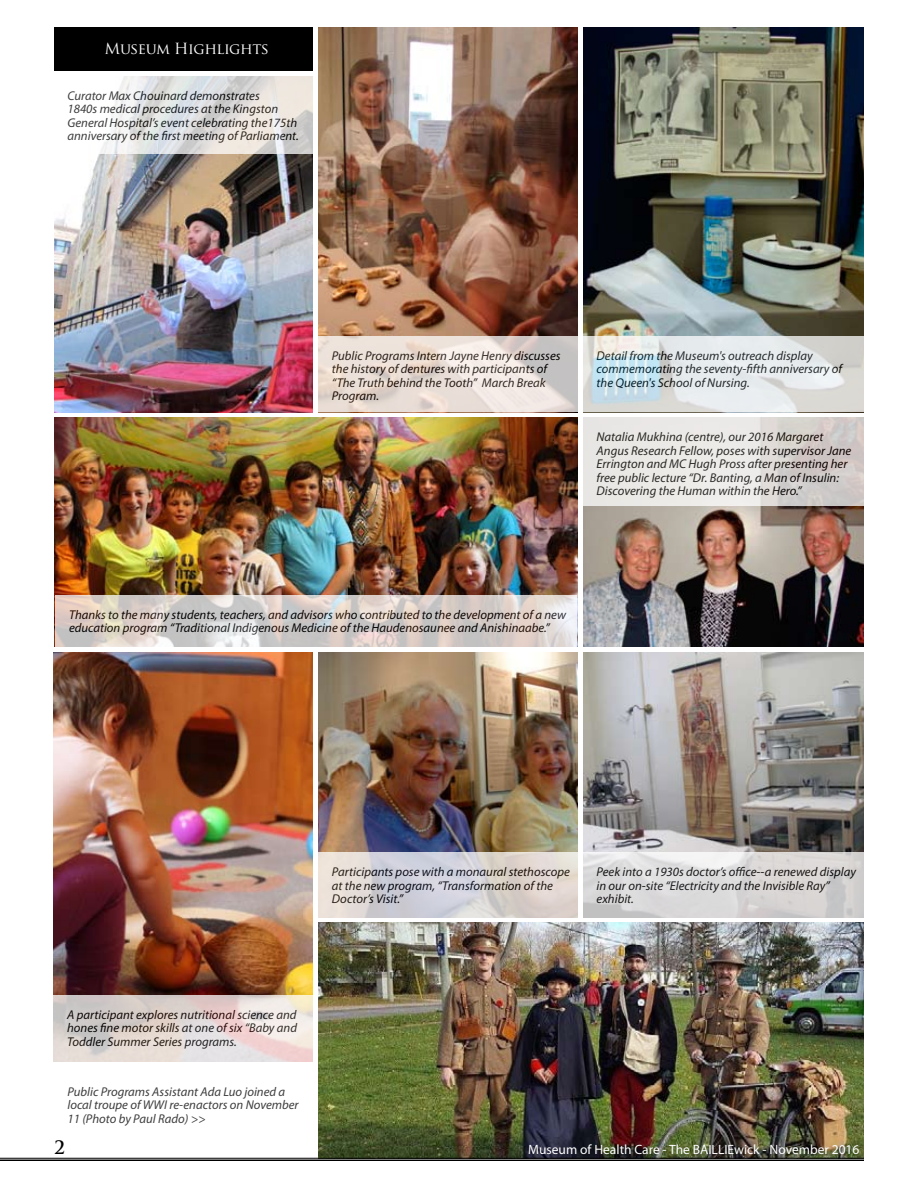
<style>
.page{position:relative;width:918px;height:1188px;background:#fff}
.page>*{position:absolute;margin:0;border:0;box-sizing:border-box;transform-origin:0 0}
.t1{font:700 18px "Trajan Pro";color:#000}
.t2{font:15px "Trajan Pro";letter-spacing:-.025em;color:#fff}
.t3{font:13.5px "Myriad Pro";color:#fff}
.t4{font:italic 12.75px/13.5px "Myriad Pro";color:#000}
</style>
<div class="page">
<img style="left:318px;top:923px;width:546px;height:235px">
<img style="left:318px;top:652px;width:260px;height:201px">
<hr style="left:0;top:1158px;width:864px;height:1px;background:#000">
<hr style="left:0;top:1160px;width:864px;height:1px;background:#000">
<div style="left:54px;top:27px;width:259px;height:43px;background:#000"></div>
<img style="left:54px;top:652px;width:259px;height:343px">
<img style="left:583px;top:652px;width:281px;height:201px">
<img style="left:583px;top:27px;width:281px;height:309px">
<img style="left:318px;top:27px;width:260px;height:309px">
<img style="left:54px;top:153px;width:259px;height:259px">
<svg style="left:583px;top:853px;width:281px;height:65px;background:#d9d7d8"></svg>
<svg style="left:318px;top:336px;width:260px;height:76px;background:#e6dcd6"></svg>
<svg style="left:583px;top:336px;width:281px;height:76px;background:#dee3e4"></svg>
<svg style="left:100px;top:76px;width:213px;height:77px"></svg>
<svg style="left:54px;top:995px;width:259px;height:67px;background:#e2d7d3"></svg>
<img style="left:54px;top:418px;width:524px;height:229px">
<svg style="left:56px;top:595px;width:522px;height:52px;background:#d7cfcb"></svg>
<svg style="left:318px;top:853px;width:260px;height:65px;background:#d9d4d5"></svg>
<img style="left:583px;top:506px;width:281px;height:141px">
<svg style="left:583px;top:418px;width:281px;height:88px;background:#e2dfdc"></svg>
<p class="t2" style="left:105px;top:39px;width:166px">Museum Highlights</p>
<p class="t4" style="left:68px;top:88px;width:233px">Curator Max Chouinard demonstrates<br>1840s medical procedures at the Kingston General Hospital’s event celebrating the175th anniversary of the first meeting of Parliament.</p>
<p class="t4" style="left:332px;top:349px;width:230px">Public Programs Intern Jayne Henry discusses the history of dentures with participants of “The Truth behind the Tooth” March Break Program.</p>
<p class="t4" style="left:597px;top:349px;width:247px">Detail from the Museum's outreach display commemorating the seventy-fifth anniversary of the Queen's School of Nursing.</p>
<p class="t4" style="left:597px;top:430px;width:256px">Natalia Mukhina (centre), our 2016 Margaret Angus Research Fellow, poses with supervisor Jane Errington and MC Hugh Pross after presenting her free public lecture “Dr. Banting, a Man of Insulin:<br>Discovering the Human within the Hero.”</p>
<p class="t4" style="left:69px;top:607px;width:499px">Thanks to the many students, teachers, and advisors who contributed to the development of a new education program “Traditional Indigenous Medicine of the Haudenosaunee and Anishinaabe.”</p>
<p class="t4" style="left:332px;top:865px;width:239px">Participants pose with a monaural stethoscope at the new program, “Transformation of the<br>Doctor’s Visit.”</p>
<p class="t4" style="left:597px;top:865px;width:261px">Peek into a 1930s doctor’s office--a renewed display in our on-site “Electricity and the Invisible Ray” exhibit.</p>
<p class="t4" style="left:67px;top:1008px;width:231px;text-align:justify">A participant explores nutritional science and hones fine motor skills at one of six “Baby and Toddler Summer Series programs.</p>
<p class="t4" style="left:68px;top:1085px;width:233px">Public Programs Assistant Ada Luo joined a local troupe of WWI re-enactors on November<br>11 (Photo by Paul Rado) &gt;&gt;</p>
<h1 class="t1" style="left:54px;top:1136px;width:12px">2</h1>
<p class="t3" style="left:528px;top:1141px;width:333px">Museum of Health Care - The BAILLIEwick - November 2016</p>
</div>
